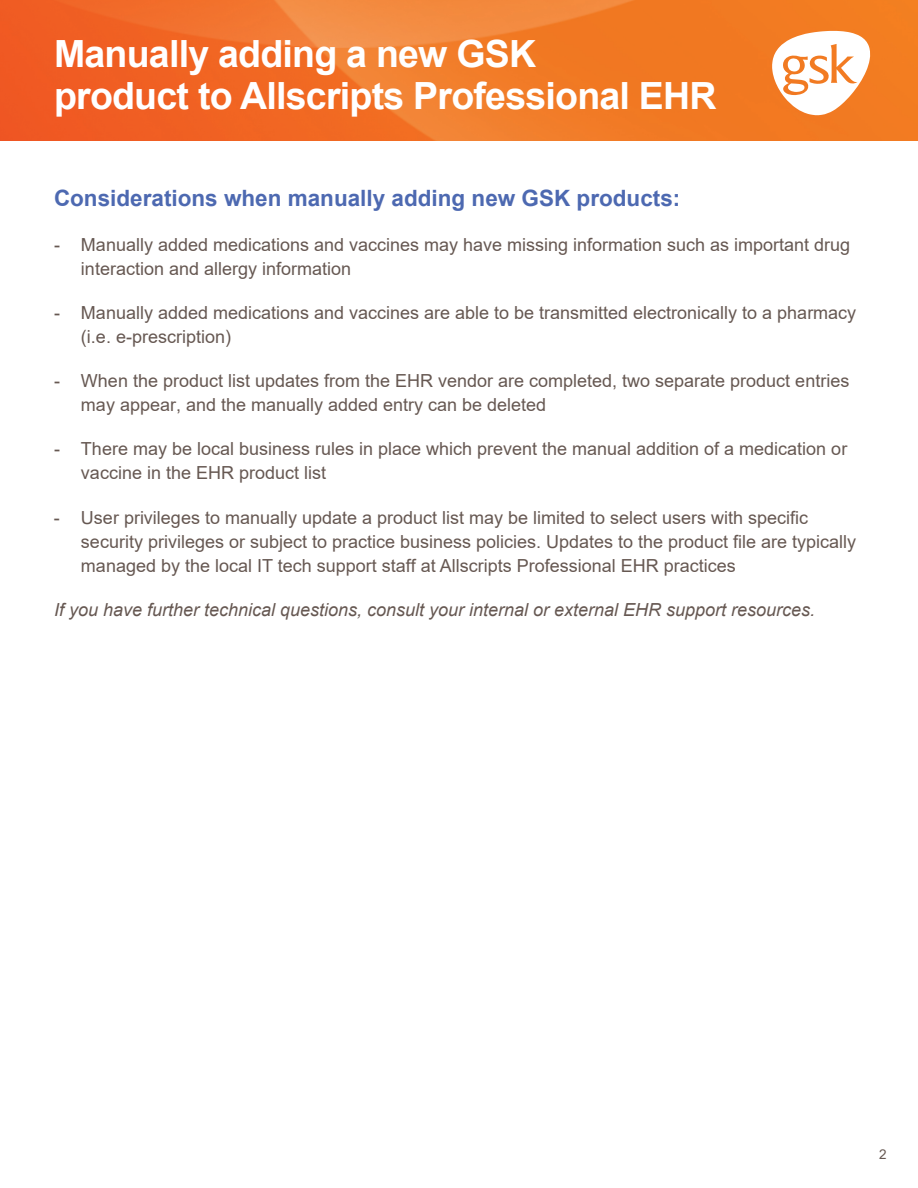
<style>
.page{position:relative;width:918px;height:1188px;background:#fff}
.page>*{position:absolute;margin:0;border:0;box-sizing:border-box;transform-origin:0 0}
.t1{font:700 37.5px/42px "Arial";letter-spacing:-.02em;color:#fff}
.t2{font:700 22.5px "Arial";color:#4d69b1}
.t3{font:18px/24px "Arial";color:#665852}
.t4{font:italic 18px "Arial";color:#665852}
.t5{font:13.5px "Arial";color:#665852}
</style>
<div class="page">
<img style="left:0;top:0;width:918px;height:140px">
<svg style="left:772px;top:31px;width:98px;height:84px"></svg>
<h1 class="t1" style="left:54px;top:33px;width:664px">Manually adding a new GSK<br>product to Allscripts Professional EHR</h1>
<p class="t2" style="left:54px;top:183px;width:628px">Considerations when manually adding new GSK products:</p>
<p class="t3" style="left:81px;top:232px;width:771px;text-indent:-27px">- Manually added medications and vaccines may have missing information such as important drug interaction and allergy information</p>
<p class="t3" style="left:81px;top:300px;width:777px;text-indent:-27px">- Manually added medications and vaccines are able to be transmitted electronically to a pharmacy (i.e. e-prescription)</p>
<p class="t3" style="left:81px;top:369px;width:770px;text-indent:-27px">- When the product list updates from the EHR vendor are completed, two separate product entries may appear, and the manually added entry can be deleted</p>
<p class="t3" style="left:81px;top:437px;width:768px;text-indent:-27px">- There may be local business rules in place which prevent the manual addition of a medication or vaccine in the EHR product list</p>
<p class="t3" style="left:81px;top:505px;width:777px;text-indent:-27px">- User privileges to manually update a product list may be limited to select users with specific security privileges or subject to practice business policies. Updates to the product file are typically managed by the local IT tech support staff at Allscripts Professional EHR practices</p>
<p class="t4" style="left:54px;top:598px;width:763px">If you have further technical questions, consult your internal or external EHR support resources.</p>
<p class="t5" style="left:879px;top:1145px;width:9px">2</p>
</div>
